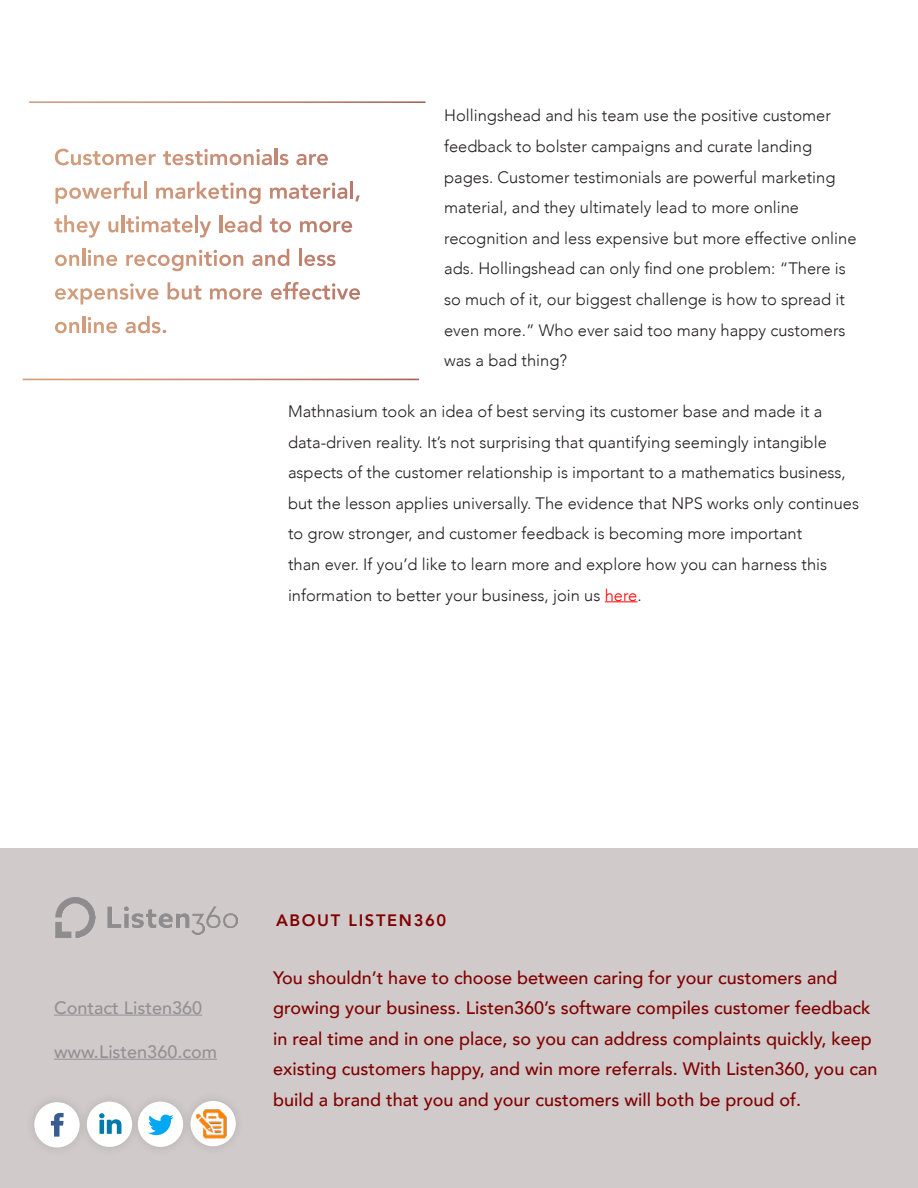
<style>
.page{position:relative;width:918px;height:1188px;background:#fff}
.page>*{position:absolute;margin:0;border:0;box-sizing:border-box;transform-origin:0 0}
.t1{font:500 18px/30.6px "Avenir";color:#800000}
.t2{font:500 18px "Avenir";color:#939195}
.t3{font:300 16.5px/30.6px "Avenir";color:#221f1f}
.t4{font:800 16.5px "Avenir";letter-spacing:.1em;color:#800000}
.s1{color:#f00}
</style>
<div class="page">
<div style="left:0;top:848px;width:918px;height:340px;background:#d1caca"></div>
<img style="left:56px;top:898px;width:181px;height:40px">
<hr style="left:54px;top:1015px;width:148px;height:1px;background:#939195">
<hr style="left:54px;top:1059px;width:163px;height:1px;background:#939195">
<img style="left:55px;top:149px;width:14px;height:16px">
<svg style="left:71px;top:154px;width:21px;height:11px"></svg>
<img style="left:93px;top:151px;width:7px;height:14px">
<svg style="left:102px;top:154px;width:12px;height:11px"></svg>
<img style="left:116px;top:154px;width:17px;height:11px">
<svg style="left:135px;top:154px;width:21px;height:11px"></svg>
<img style="left:163px;top:151px;width:8px;height:14px">
<svg style="left:172px;top:154px;width:22px;height:11px"></svg>
<img style="left:195px;top:151px;width:8px;height:14px">
<img style="left:204px;top:149px;width:4px;height:16px">
<img style="left:210px;top:154px;width:17px;height:11px">
<svg style="left:230px;top:154px;width:24px;height:11px"></svg>
<img style="left:256px;top:149px;width:4px;height:16px">
<svg style="left:262px;top:148px;width:26px;height:17px"></svg>
<svg style="left:296px;top:154px;width:32px;height:11px"></svg>
<img style="left:56px;top:188px;width:11px;height:16px">
<svg style="left:69px;top:188px;width:12px;height:11px"></svg>
<img style="left:82px;top:188px;width:18px;height:11px">
<svg style="left:101px;top:188px;width:20px;height:11px"></svg>
<img style="left:122px;top:181px;width:8px;height:18px">
<svg style="left:131px;top:188px;width:10px;height:11px"></svg>
<img style="left:156px;top:188px;width:17px;height:11px">
<svg style="left:175px;top:188px;width:20px;height:11px"></svg>
<img style="left:197px;top:182px;width:10px;height:17px">
<svg style="left:208px;top:188px;width:11px;height:11px"></svg>
<img style="left:221px;top:185px;width:7px;height:14px">
<img style="left:230px;top:183px;width:4px;height:16px">
<svg style="left:236px;top:188px;width:10px;height:11px"></svg>
<img style="left:249px;top:188px;width:12px;height:16px">
<img style="left:270px;top:188px;width:17px;height:11px">
<svg style="left:289px;top:188px;width:10px;height:11px"></svg>
<img style="left:301px;top:185px;width:8px;height:14px">
<svg style="left:310px;top:188px;width:20px;height:11px"></svg>
<img style="left:332px;top:183px;width:3px;height:16px">
<svg style="left:337px;top:188px;width:10px;height:11px"></svg>
<svg style="left:355px;top:195px;width:5px;height:6px"></svg>
<img style="left:54px;top:218px;width:8px;height:14px">
<img style="left:64px;top:215px;width:10px;height:17px">
<svg style="left:77px;top:221px;width:11px;height:11px"></svg>
<img style="left:89px;top:221px;width:11px;height:17px">
<svg style="left:108px;top:215px;width:16px;height:17px"></svg>
<img style="left:126px;top:218px;width:8px;height:14px">
<img style="left:136px;top:216px;width:3px;height:16px">
<img style="left:142px;top:221px;width:17px;height:11px">
<svg style="left:161px;top:221px;width:10px;height:11px"></svg>
<img style="left:172px;top:218px;width:8px;height:14px">
<svg style="left:182px;top:221px;width:11px;height:11px"></svg>
<img style="left:200px;top:221px;width:11px;height:17px">
<svg style="left:225px;top:221px;width:22px;height:11px"></svg>
<img style="left:250px;top:215px;width:11px;height:17px">
<img style="left:270px;top:218px;width:8px;height:14px">
<svg style="left:279px;top:221px;width:12px;height:11px"></svg>
<img style="left:300px;top:221px;width:17px;height:11px">
<svg style="left:319px;top:221px;width:33px;height:11px"></svg>
<svg style="left:55px;top:255px;width:24px;height:11px"></svg>
<img style="left:88px;top:250px;width:3px;height:16px">
<svg style="left:94px;top:255px;width:23px;height:11px"></svg>
<svg style="left:126px;top:255px;width:44px;height:11px"></svg>
<img style="left:172px;top:255px;width:11px;height:16px">
<svg style="left:186px;top:255px;width:10px;height:11px"></svg>
<img style="left:199px;top:250px;width:3px;height:16px">
<img style="left:204px;top:252px;width:8px;height:14px">
<img style="left:214px;top:250px;width:3px;height:16px">
<svg style="left:219px;top:255px;width:24px;height:11px"></svg>
<svg style="left:252px;top:255px;width:23px;height:11px"></svg>
<img style="left:278px;top:249px;width:11px;height:17px">
<svg style="left:304px;top:255px;width:32px;height:11px"></svg>
<svg style="left:55px;top:288px;width:24px;height:12px"></svg>
<img style="left:81px;top:288px;width:11px;height:16px">
<svg style="left:94px;top:288px;width:34px;height:12px"></svg>
<img style="left:130px;top:283px;width:4px;height:16px">
<svg style="left:135px;top:288px;width:23px;height:12px"></svg>
<img style="left:168px;top:282px;width:11px;height:18px">
<svg style="left:182px;top:289px;width:10px;height:11px"></svg>
<img style="left:194px;top:285px;width:7px;height:15px">
<img style="left:210px;top:288px;width:17px;height:11px">
<svg style="left:229px;top:288px;width:33px;height:12px"></svg>
<svg style="left:271px;top:288px;width:11px;height:12px"></svg>
<img style="left:283px;top:282px;width:15px;height:17px">
<svg style="left:299px;top:288px;width:23px;height:12px"></svg>
<img style="left:322px;top:285px;width:8px;height:15px">
<img style="left:332px;top:283px;width:3px;height:16px">
<svg style="left:337px;top:288px;width:23px;height:12px"></svg>
<svg style="left:55px;top:322px;width:24px;height:11px"></svg>
<img style="left:88px;top:317px;width:3px;height:16px">
<svg style="left:94px;top:322px;width:23px;height:11px"></svg>
<svg style="left:126px;top:322px;width:10px;height:11px"></svg>
<img style="left:138px;top:316px;width:12px;height:17px">
<svg style="left:152px;top:322px;width:14px;height:11px"></svg>
<hr style="left:605px;top:601px;width:32px;height:1px;background:#f00">
<img style="left:29px;top:101px;width:397px;height:2px">
<img style="left:23px;top:379px;width:396px;height:1px">
<div style="left:34px;top:1102px;width:46px;height:45px;background:#fff;border-radius:50%"></div>
<div style="left:42px;top:1104px;width:31px;height:42px;background:#fff"></div>
<svg style="left:51px;top:1113px;width:13px;height:24px"></svg>
<div style="left:78px;top:1092px;width:64px;height:65px;background:#cfc8c8"></div>
<div style="left:87px;top:1102px;width:45px;height:45px;background:#fff;border-radius:50%"></div>
<div style="left:90px;top:1104px;width:41px;height:39px;background:#fff"></div>
<svg style="left:99px;top:1113px;width:22px;height:21px"></svg>
<div style="left:129px;top:1092px;width:64px;height:65px;background:#cfc8c8"></div>
<div style="left:138px;top:1102px;width:45px;height:45px;background:#fff;border-radius:50%"></div>
<div style="left:140px;top:1105px;width:42px;height:40px;background:#fff"></div>
<svg style="left:148px;top:1115px;width:26px;height:20px"></svg>
<div style="left:181px;top:1092px;width:64px;height:63px;background:#cfc8c8"></div>
<div style="left:191px;top:1101px;width:45px;height:45px;background:#fff;border-radius:50%"></div>
<img style="left:195px;top:1106px;width:32px;height:34px">
<p class="t3" style="left:444px;top:102px;width:414px">Hollingshead and his team use the positive customer feedback to bolster campaigns and curate landing pages. Customer testimonials are powerful marketing material, and they ultimately lead to more online recognition and less expensive but more effective online ads. Hollingshead can only find one problem: “There is so much of it, our biggest challenge is how to spread it even more.” Who ever said too many happy customers was a bad thing?</p>
<p class="t3" style="left:288px;top:397px;width:573px">Mathnasium took an idea of best serving its customer base and made it a data-driven reality. It’s not surprising that quantifying seemingly intangible aspects of the customer relationship is important to a mathematics business, but the lesson applies universally. The evidence that NPS works only continues to grow stronger, and customer feedback is becoming more important<br>than ever. If you’d like to learn more and explore how you can harness this information to better your business, join us <span class="s1">here</span>.</p>
<p class="t2" style="left:54px;top:1000px;width:150px">Contact Listen360</p>
<p class="t2" style="left:54px;top:1044px;width:165px">www.Listen360.com</p>
<p class="t4" style="left:276px;top:914px;width:172px">ABOUT LISTEN360</p>
<p class="t1" style="left:273px;top:964px;width:606px">You shouldn’t have to choose between caring for your customers and growing your business. Listen360’s software compiles customer feedback in real time and in one place, so you can address complaints quickly, keep existing customers happy, and win more referrals. With Listen360, you can build a brand that you and your customers will both be proud of.</p>
</div>
